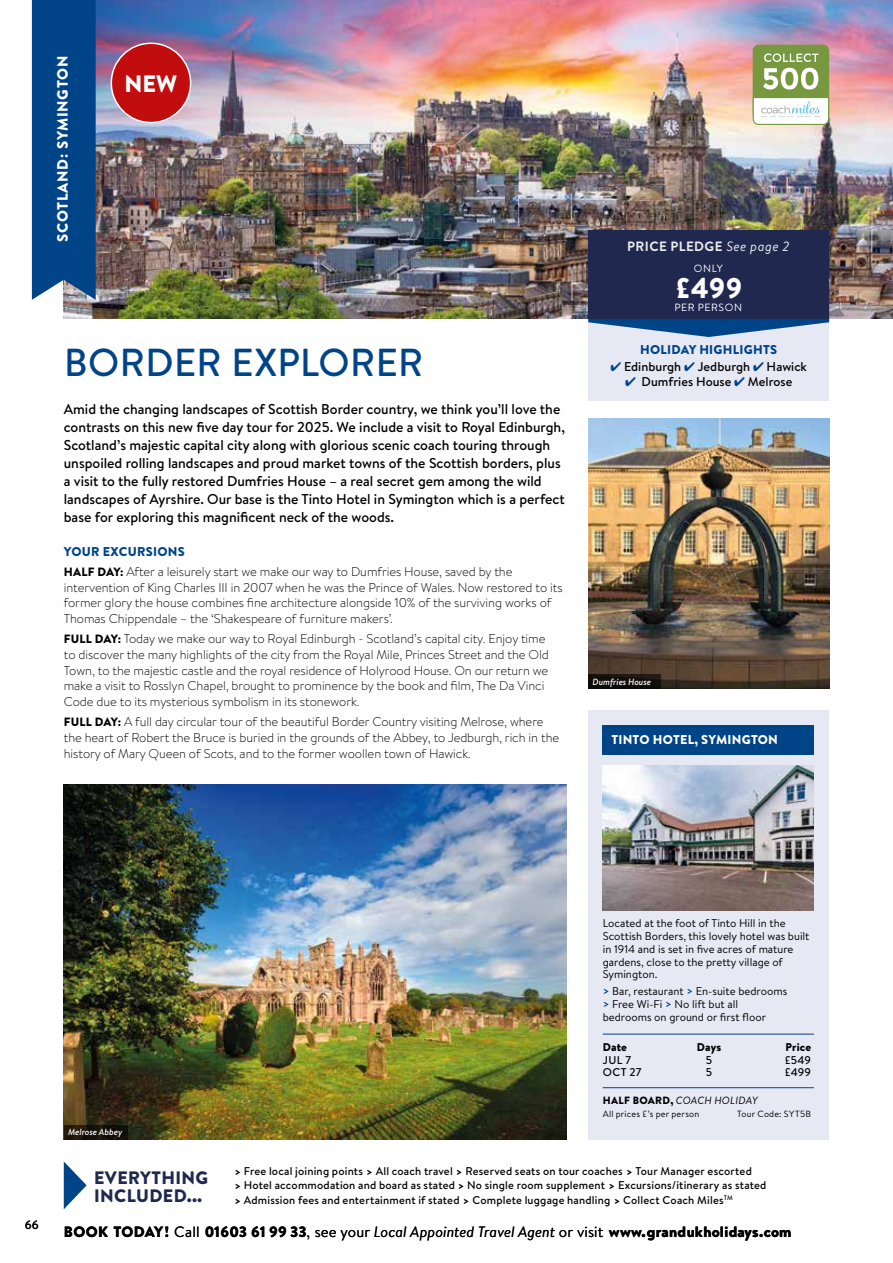
<style>
.page{position:relative;width:893px;height:1263px;background:#fff}
.page>*{position:absolute;margin:0;border:0;box-sizing:border-box;transform-origin:0 0}
.t1{font:500 39px "Brandon Text";letter-spacing:.01em;color:#048}
.t2{font:900 28.5px "Brandon Text";color:#fff}
.t3{font:900 23.7px "Brandon Text";color:#fff}
.t4{font:900 18px/18px "Brandon Text";letter-spacing:.02em;color:#20284f}
.t5{font:900 15px "Brandon Text";letter-spacing:.005em;color:#000}
.t6{font:900 15px "Brandon Text";letter-spacing:.045em;color:#fff}
.t7{font:500 14.25px/18px "Brandon Text";color:#000}
.t8{font:700 13.5px "Brandon Text";letter-spacing:.03em;color:#ededed}
.t9{font:300 12.75px/15.8px "Brandon Text";letter-spacing:-.005em;color:#000}
.t10{font:500 12.75px "Brandon Text";color:#000}
.t11{font:900 12.75px "Brandon Text";letter-spacing:.02em;color:#fff}
.t12{font:900 12.75px "Brandon Text";letter-spacing:.02em;color:#048}
.t13{font:500 12px "Brandon Text";color:#000}
.t14{font:500 11.25px/14.2px "Brandon Text";letter-spacing:.02em;color:#000}
.t15{font:11.25px/12.8px "Brandon Text";color:#000}
.t16{font:900 11.25px "Brandon Text";letter-spacing:.01em;color:#000}
.t17{font:italic 10.5px "Brandon Text";letter-spacing:.02em;color:#000}
.t18{font:10.5px "Brandon Text";letter-spacing:.055em;color:#fff}
.t19{font:9px "Brandon Text";letter-spacing:.025em;color:#000}
.t20{font:italic 500 9px "Brandon Text";color:#fff}
.s1{font-weight:900;color:#048}
.s2{font-weight:900;font-size:12px}
.s3{font-weight:400;font-style:italic}
.s4{color:#048}
.s5{font-weight:700;color:#048}
.s6{font-weight:900;font-style:normal}
.s7{font-weight:900}
.s8{font-weight:400}
</style>
<div class="page">
<img style="left:64px;top:784px;width:503px;height:356px">
<img style="left:64px;top:0;width:828px;height:319px">
<div style="left:32px;top:0;width:64px;height:300px;background:#048"></div>
<div style="left:753px;top:45px;width:76px;height:75px;background:#77983f;border-radius:6px"></div>
<svg style="left:764px;top:53px;width:54px;height:9px"></svg>
<svg style="left:753px;top:98px;width:76px;height:27px;background:#ebf1ed"></svg>
<svg style="left:763px;top:68px;width:55px;height:22px"></svg>
<div style="left:588px;top:710px;width:241px;height:430px;background:#e6e8f4"></div>
<div style="left:603px;top:725px;width:211px;height:30px;background:#048"></div>
<img style="left:603px;top:766px;width:211px;height:144px">
<hr style="left:603px;top:1034px;width:211px;height:1px;background:#048">
<hr style="left:603px;top:1087px;width:211px;height:1px;background:#048">
<img style="left:588px;top:419px;width:241px;height:270px">
<svg style="left:588px;top:674px;width:72px;height:15px"></svg>
<svg style="left:64px;top:1125px;width:64px;height:15px"></svg>
<div style="left:588px;top:320px;width:241px;height:80px;background:#e6e8f4"></div>
<svg style="left:588px;top:319px;width:241px;height:18px"></svg>
<div style="left:588px;top:255px;width:241px;height:64px;background:#20284f"></div>
<svg style="left:64px;top:1161px;width:23px;height:48px"></svg>
<hr style="left:892px;top:0;width:1px;height:319px;background:#ededed">
<div style="left:111px;top:43px;width:80px;height:80px;background:#c20d0e;border-radius:50%"></div>
<div style="left:111px;top:43px;width:80px;height:80px;border:2px solid #fff;border-radius:50%"></div>
<div style="left:588px;top:230px;width:241px;height:26px;background:#20284f"></div>
<p class="t6" style="left:52px;top:242px;width:187px;rotate:-90deg">SCOTLAND: SYMINGTON</p>
<h3 class="t3" style="left:124px;top:67px;width:54px">NEW</h3>
<h1 class="t1" style="left:64px;top:336px;width:361px">BORDER EXPLORER</h1>
<p class="t7" style="left:64px;top:400px;width:503px">Amid the changing landscapes of Scottish Border country, we think you’ll love the contrasts on this new five day tour for 2025. We include a visit to Royal Edinburgh, Scotland’s majestic capital city along with glorious scenic coach touring through unspoiled rolling landscapes and proud market towns of the Scottish borders, plus a visit to the fully restored Dumfries House – a real secret gem among the wild landscapes of Ayrshire. Our base is the Tinto Hotel in Symington which is a perfect base for exploring this magnificent neck of the woods.</p>
<p class="t9" style="left:64px;top:541px;width:450px;line-height:20px"><span class="s1">YOUR EXCURSIONS<br></span><span class="s2">HALF DAY:</span> After a leisurely start we make our way to Dumfries House, saved by the</p>
<p class="t9" style="left:64px;top:579px;width:500px">intervention of King Charles III in 2007 when he was the Prince of Wales. Now restored to its former glory the house combines fine architecture alongside 10% of the surviving works of<br>Thomas Chippendale – the ‘Shakespeare of furniture makers’.</p>
<p class="t9" style="left:64px;top:630px;width:487px"><span class="s2">FULL DAY:</span> Today we make our way to Royal Edinburgh - Scotland’s capital city. Enjoy time to discover the many highlights of the city from the Royal Mile, Princes Street and the Old Town, to the majestic castle and the royal residence of Holyrood House. On our return we make a visit to Rosslyn Chapel, brought to prominence by the book and film, The Da Vinci Code due to its mysterious symbolism in its stonework.</p>
<p class="t9" style="left:64px;top:713px;width:497px"><span class="s2">FULL DAY:</span> A full day circular tour of the beautiful Border Country visiting Melrose, where the heart of Robert the Bruce is buried in the grounds of the Abbey, to Jedburgh, rich in the history of Mary Queen of Scots, and to the former woollen town of Hawick.</p>
<p class="t8" style="left:627px;top:237px;width:164px">PRICE PLEDGE <span class="s3">See page 2</span></p>
<p class="t18" style="left:694px;top:261px;width:31px">ONLY</p>
<h2 class="t2" style="left:674px;top:268px;width:69px">£499</h2>
<p class="t18" style="left:674px;top:300px;width:69px">PER PERSON</p>
<p class="t12" style="left:640px;top:340px;width:138px">HOLIDAY HIGHLIGHTS</p>
<p class="t10" style="left:610px;top:358px;width:198px"><span class="s4">✔</span> Edinburgh <span class="s4">✔</span> Jedburgh <span class="s4">✔</span> Hawick</p>
<p class="t10" style="left:625px;top:373px;width:169px"><span class="s4">✔</span> Dumfries House <span class="s4">✔</span> Melrose</p>
<p class="t20" style="left:592px;top:675px;width:60px">Dumfries House</p>
<p class="t11" style="left:611px;top:731px;width:168px">TINTO HOTEL, SYMINGTON</p>
<p class="t13" style="left:25px;top:1216px;width:16px">66</p>
<p class="t20" style="left:68px;top:1126px;width:56px">Melrose Abbey</p>
<h3 class="t4" style="left:94px;top:1168px;width:115px">EVERYTHING<br>INCLUDED...</h3>
<p class="t15" style="left:603px;top:917px;width:208px">Located at the foot of Tinto Hill in the Scottish Borders, this lovely hotel was built in 1914 and is set in five acres of mature gardens, close to the pretty village of Symington.</p>
<p class="t15" style="left:603px;top:985px;width:186px"><span class="s5">&gt;</span> Bar, restaurant <span class="s5">&gt;</span> En-suite bedrooms <span class="s5">&gt;</span> Free Wi-Fi <span class="s5">&gt;</span> No lift but all bedrooms on ground or first floor</p>
<p class="t16" style="left:603px;top:1040px;width:26px">Date</p>
<p class="t16" style="left:697px;top:1040px;width:26px">Days</p>
<p class="t16" style="left:785px;top:1040px;width:27px">Price</p>
<p class="t14" style="left:603px;top:1052px;width:30px">JUL 7</p>
<p class="t14" style="left:706px;top:1052px;width:8px">5</p>
<p class="t14" style="left:784px;top:1052px;width:28px">£549</p>
<p class="t14" style="left:603px;top:1065px;width:40px">OCT 27</p>
<p class="t14" style="left:706px;top:1065px;width:8px">5</p>
<p class="t14" style="left:784px;top:1065px;width:28px">£499</p>
<p class="t17" style="left:603px;top:1093px;width:156px"><span class="s6">HALF BOARD,</span> COACH HOLIDAY</p>
<p class="t19" style="left:603px;top:1108px;width:98px">All prices £’s per person</p>
<p class="t19" style="left:737px;top:1108px;width:75px">Tour Code: SYT5B</p>
<p class="t14" style="left:234px;top:1164px;width:533px"><span class="s7">&gt;</span> Free local joining points <span class="s7">&gt;</span> All coach travel <span class="s7">&gt;</span> Reserved seats on tour coaches <span class="s7">&gt;</span> Tour Manager escorted<br><span class="s7">&gt;</span> Hotel accommodation and board as stated <span class="s7">&gt;</span> No single room supplement <span class="s7">&gt;</span> Excursions/itinerary as stated <span class="s7">&gt;</span> Admission fees and entertainment if stated <span class="s7">&gt;</span> Complete luggage handling <span class="s7">&gt;</span> Collect Coach Miles<sup>TM</sup></p>
<p class="t5" style="left:64px;top:1222px;width:729px">BOOK TODAY! <span class="s8">Call</span> 01603 61 99 33<span class="s8">, see your</span> <span class="s3">Local Appointed Travel Agent</span> <span class="s8">or visit</span> www.grandukholidays.com</p>
</div>
